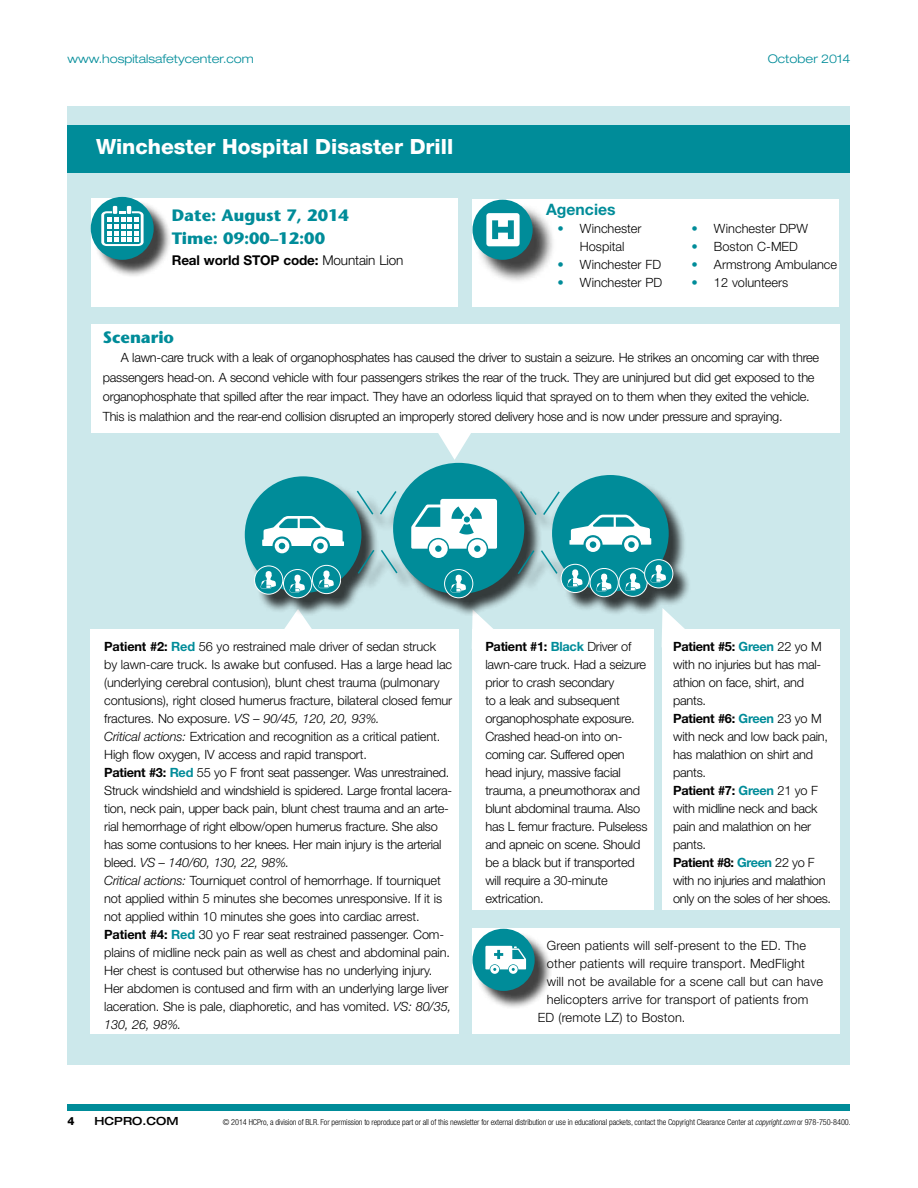
<style>
.page{position:relative;width:918px;height:1188px;background:#fff}
.page>*{position:absolute;margin:0;border:0;box-sizing:border-box;transform-origin:0 0}
.t1{font:800 21px "Helvetica Neue LT Std";color:#fff}
.t2{font:700 16.5px/22.5px "Stone Sans Std";color:#008c99}
.t3{font:700 15.75px "Helvetica Neue LT Std";color:#008c99}
.t4{font:700 13.5px "Helvetica Neue LT Std";letter-spacing:-.01em;color:#000}
.t5{font:300 12.75px/18px "Helvetica Neue LT Std";letter-spacing:-.02em;color:#000}
.t6{font:300 12.75px "Helvetica Neue LT Std";letter-spacing:.01em;color:#000}
.t7{font:300 12.75px/18px "Helvetica Neue LT Std";color:#000;text-align:center}
.t8{font:300 expanded 12px "Helvetica Neue LT Std";color:#008c99}
.t9{font:500 expanded 11.25px "Helvetica Neue LT Std";color:#000}
.t10{font:800 11.25px "Helvetica Neue LT Std";color:#000}
.t11{font:300 condensed 8.25px "Helvetica Neue LT Std";letter-spacing:-.01em;color:#000}
.s1{font-weight:300}
.s2{color:#008c99}
.s3{font-weight:700}
.s4{font-weight:700;color:#008c99}
.s5{font-style:italic}
</style>
<div class="page">
<div style="left:68px;top:1104px;width:782px;height:7px;background:#008c99"></div>
<div style="left:68px;top:106px;width:782px;height:959px;background:#cce8eb"></div>
<div style="left:68px;top:125px;width:782px;height:47px;background:#008c99"></div>
<div style="left:91px;top:325px;width:748px;height:108px;background:#fff"></div>
<svg style="left:438px;top:433px;width:33px;height:27px"></svg>
<svg style="left:472px;top:616px;width:44px;height:14px"></svg>
<div style="left:472px;top:630px;width:181px;height:280px;background:#fff"></div>
<svg style="left:242px;top:616px;width:112px;height:14px"></svg>
<div style="left:91px;top:630px;width:368px;height:404px;background:#fff"></div>
<div style="left:472px;top:929px;width:367px;height:105px;background:#fff"></div>
<div style="left:475px;top:932px;width:78px;height:77px;background:#000;opacity:.75"></div>
<div style="left:472px;top:929px;width:63px;height:62px;background:#008c99;border-radius:50%"></div>
<svg style="left:485px;top:946px;width:41px;height:28px"></svg>
<div style="left:248px;top:466px;width:443px;height:150px;background:#000;opacity:.75"></div>
<div style="left:552px;top:475px;width:117px;height:117px;background:#008c99;border-radius:50%"></div>
<svg style="left:569px;top:515px;width:82px;height:37px"></svg>
<div style="left:245px;top:476px;width:116px;height:117px;background:#008c99;border-radius:50%"></div>
<svg style="left:262px;top:516px;width:82px;height:37px"></svg>
<div style="left:393px;top:463px;width:131px;height:131px;background:#008c99;border-radius:50%"></div>
<svg style="left:411px;top:499px;width:86px;height:59px"></svg>
<svg style="left:516px;top:549px;width:43px;height:27px"></svg>
<div style="left:619px;top:568px;width:28px;height:28px;background:#008c99;border-radius:50%"></div>
<div style="left:619px;top:568px;width:29px;height:29px;border:1px solid #fff;border-radius:50%"></div>
<svg style="left:625px;top:573px;width:15px;height:18px"></svg>
<svg style="left:590px;top:568px;width:28px;height:29px"></svg>
<div style="left:590px;top:568px;width:29px;height:29px;border:1px solid #fff;border-radius:50%"></div>
<svg style="left:596px;top:574px;width:15px;height:17px"></svg>
<svg style="left:561px;top:564px;width:28px;height:29px"></svg>
<div style="left:561px;top:564px;width:29px;height:29px;border:1px solid #fff;border-radius:50%"></div>
<svg style="left:567px;top:569px;width:15px;height:18px"></svg>
<svg style="left:645px;top:560px;width:28px;height:28px"></svg>
<div style="left:644px;top:559px;width:29px;height:29px;border:1px solid #fff;border-radius:50%"></div>
<svg style="left:651px;top:565px;width:15px;height:17px"></svg>
<svg style="left:445px;top:570px;width:28px;height:28px"></svg>
<div style="left:444px;top:569px;width:29px;height:29px;border:1px solid #fff;border-radius:50%"></div>
<svg style="left:451px;top:575px;width:15px;height:17px"></svg>
<svg style="left:283px;top:570px;width:29px;height:28px"></svg>
<div style="left:283px;top:569px;width:29px;height:29px;border:1px solid #fff;border-radius:50%"></div>
<svg style="left:289px;top:575px;width:16px;height:17px"></svg>
<svg style="left:312px;top:565px;width:29px;height:29px"></svg>
<div style="left:312px;top:565px;width:29px;height:29px;border:1px solid #fff;border-radius:50%"></div>
<svg style="left:318px;top:570px;width:16px;height:18px"></svg>
<div style="left:255px;top:566px;width:28px;height:28px;background:#008c99;border-radius:50%"></div>
<div style="left:254px;top:566px;width:29px;height:29px;border:1px solid #fff;border-radius:50%"></div>
<svg style="left:261px;top:571px;width:15px;height:18px"></svg>
<svg style="left:356px;top:548px;width:43px;height:27px"></svg>
<svg style="left:355px;top:489px;width:43px;height:27px"></svg>
<svg style="left:519px;top:489px;width:42px;height:28px"></svg>
<svg style="left:662px;top:608px;width:44px;height:22px"></svg>
<div style="left:662px;top:630px;width:177px;height:280px;background:#fff"></div>
<div style="left:472px;top:200px;width:367px;height:107px;background:#fff"></div>
<div style="left:91px;top:198px;width:367px;height:109px;background:#fff"></div>
<div style="left:94px;top:200px;width:78px;height:79px;background:#000;opacity:.75"></div>
<div style="left:91px;top:197px;width:63px;height:63px;background:#008c99;border-radius:50%"></div>
<svg style="left:101px;top:206px;width:43px;height:40px"></svg>
<div style="left:476px;top:203px;width:81px;height:81px;background:#000;opacity:.75"></div>
<div style="left:473px;top:200px;width:60px;height:60px;background:#008c99;border-radius:50%"></div>
<svg style="left:486px;top:213px;width:34px;height:33px"></svg>
<p class="t8" style="left:68px;top:52px;width:188px">www.hospitalsafetycenter.com</p>
<h1 class="t1" style="left:96px;top:134px;width:359px">Winchester Hospital Disaster Drill</h1>
<p class="t2" style="left:172px;top:204px;width:179px">Date: August 7, 2014<br>Time: 09:00–12:00</p>
<p class="t4" style="left:172px;top:251px;width:233px">Real world STOP code: <span class="s1">Mountain Lion</span></p>
<p class="t8" style="left:768px;top:51px;width:84px">October 2014</p>
<p class="t3" style="left:546px;top:200px;width:71px">Agencies</p>
<p class="t7" style="left:557px;top:219px;width:86px"><span class="s2">•</span> Winchester<br>Hospital</p>
<p class="t7" style="left:557px;top:255px;width:105px"><span class="s2">•</span> Winchester FD</p>
<p class="t7" style="left:557px;top:273px;width:106px"><span class="s2">•</span> Winchester PD</p>
<p class="t7" style="left:691px;top:219px;width:118px"><span class="s2">•</span> Winchester DPW</p>
<p class="t7" style="left:691px;top:237px;width:108px"><span class="s2">•</span> Boston C-MED</p>
<p class="t7" style="left:691px;top:255px;width:147px"><span class="s2">•</span> Armstrong Ambulance</p>
<p class="t7" style="left:691px;top:273px;width:98px"><span class="s2">•</span> 12 volunteers</p>
<p class="t2" style="left:103px;top:326px;width:73px">Scenario</p>
<p class="t5" style="left:103px;top:348px;width:718px;line-height:19.5px;text-indent:18px">A lawn-care truck with a leak of organophosphates has caused the driver to sustain a seizure. He strikes an oncoming car with three passengers head-on. A second vehicle with four passengers strikes the rear of the truck. They are uninjured but did get exposed to the organophosphate that spilled after the rear impact. They have an odorless liquid that sprayed on to them when they exited the vehicle.<br>This is malathion and the rear-end collision disrupted an improperly stored delivery hose and is now under pressure and spraying.</p>
<p class="t5" style="left:104px;top:637px;width:350px"><span class="s3">Patient #2:</span> <span class="s4">Red</span> 56 yo restrained male driver of sedan struck by lawn-care truck. Is awake but confused. Has a large head lac (underlying cerebral contusion), blunt chest trauma (pulmonary contusions), right closed humerus fracture, bilateral closed femur fractures. No exposure. <span class="s5">VS – 90/45, 120, 20, 93%.<br>Critical actions:</span> Extrication and recognition as a critical patient.<br>High flow oxygen, IV access and rapid transport.<br><span class="s3">Patient #3:</span> <span class="s4">Red</span> 55 yo F front seat passenger. Was unrestrained.<br>Struck windshield and windshield is spidered. Large frontal lacera&shy;tion, neck pain, upper back pain, blunt chest trauma and an arte&shy;rial hemorrhage of right elbow/open humerus fracture. She also has some contusions to her knees. Her main injury is the arterial bleed. <span class="s5">VS – 140/60, 130, 22, 98%.<br>Critical actions:</span> Tourniquet control of hemorrhage. If tourniquet not applied within 5 minutes she becomes unresponsive. If it is not applied within 10 minutes she goes into cardiac arrest.<br><span class="s3">Patient #4:</span> <span class="s4">Red</span> 30 yo F rear seat restrained passenger. Com&shy;plains of midline neck pain as well as chest and abdominal pain.<br>Her chest is contused but otherwise has no underlying injury.<br>Her abdomen is contused and firm with an underlying large liver laceration. She is pale, diaphoretic, and has vomited. <span class="s5">VS: 80/35, 130, 26, 98%.</span></p>
<p class="t5" style="left:485px;top:637px;width:164px"><span class="s3">Patient #1:</span> <span class="s4">Black</span> Driver of lawn-care truck. Had a seizure prior to crash secondary<br>to a leak and subsequent organophosphate exposure.<br>Crashed head-on into on&shy;coming car. Suffered open head injury, massive facial trauma, a pneumothorax and blunt abdominal trauma. Also has L femur fracture. Pulseless and apneic on scene. Should be a black but if transported will require a 30-minute extrication.</p>
<p class="t5" style="left:673px;top:637px;width:159px"><span class="s3">Patient #5:</span> <span class="s4">Green</span> 22 yo M with no injuries but has mal&shy;athion on face, shirt, and pants.<br><span class="s3">Patient #6:</span> <span class="s4">Green</span> 23 yo M with neck and low back pain, has malathion on shirt and pants.<br><span class="s3">Patient #7:</span> <span class="s4">Green</span> 21 yo F with midline neck and back pain and malathion on her pants.<br><span class="s3">Patient #8:</span> <span class="s4">Green</span> 22 yo F with no injuries and malathion only on the soles of her shoes.</p>
<p class="t6" style="left:547px;top:938px;width:261px">Green patients will self-present to the ED. The</p>
<p class="t6" style="left:547px;top:956px;width:260px">other patients will require transport. MedFlight</p>
<p class="t6" style="left:547px;top:974px;width:278px">will not be available for a scene call but can have</p>
<p class="t6" style="left:547px;top:992px;width:263px">helicopters arrive for transport of patients from</p>
<p class="t6" style="left:538px;top:1010px;width:149px">ED (remote LZ) to Boston.</p>
<p class="t10" style="left:68px;top:1114px;width:9px">4</p>
<p class="t9" style="left:94px;top:1114px;width:85px">HCPRO.COM</p>
<p class="t11" style="left:223px;top:1117px;width:629px">© 2014 HCPro, a division of BLR. For permission to reproduce part or all of this newsletter for external distribution or use in educational packets, contact the Copyright Clearance Center at <span class="s5">copyright.com</span> or 978-750-8400.</p>
</div>
